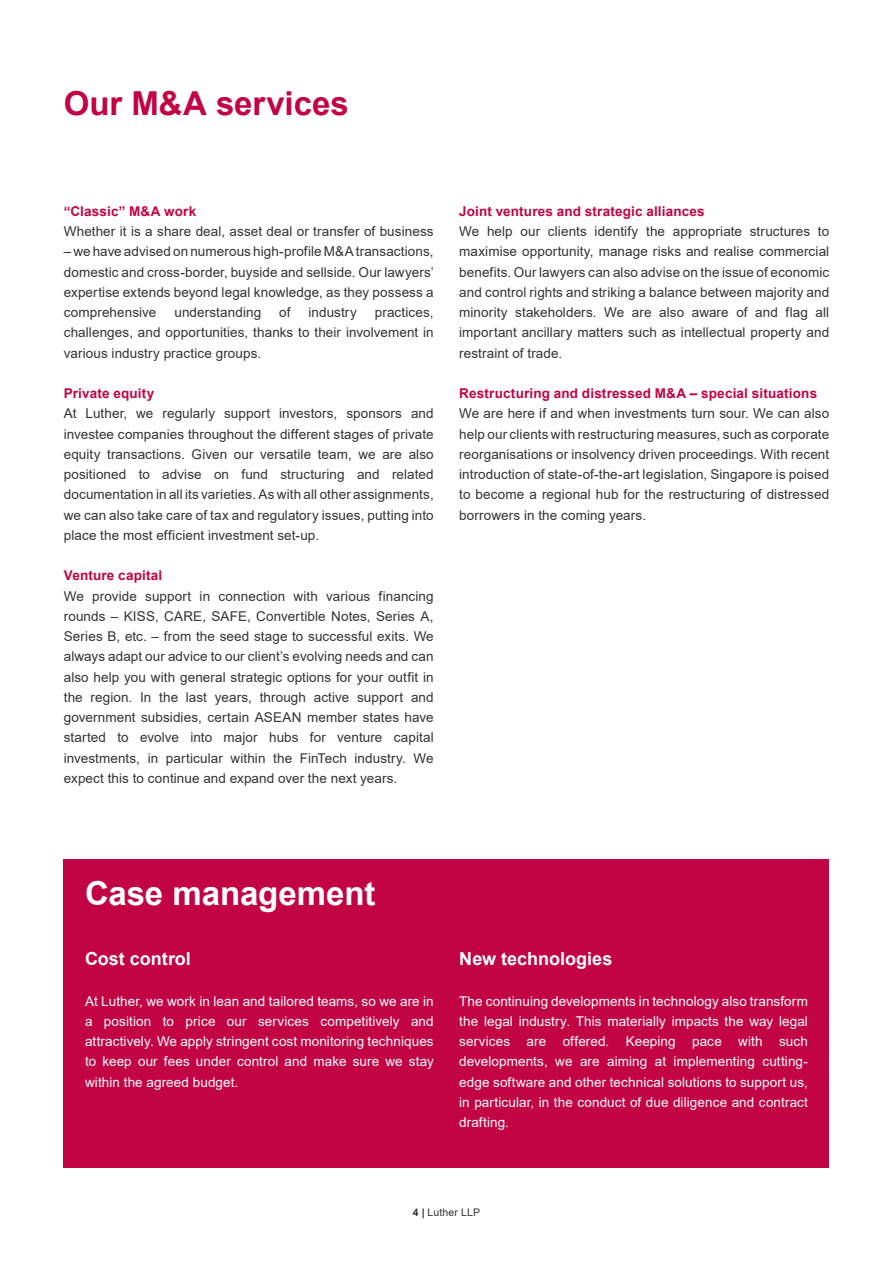
<style>
.page{position:relative;width:893px;height:1263px;background:#fff}
.page>*{position:absolute;margin:0;border:0;box-sizing:border-box;transform-origin:0 0}
.t1{font:700 33px "Arial";color:#c20344}
.t2{font:700 33px "Arial";letter-spacing:-.005em;color:#fff}
.t3{font:700 18px "Arial";color:#fff}
.t4{font:13.5px/20.2px "Arial";letter-spacing:.005em;color:#333332;text-align:justify}
.t5{font:13.5px/20.2px "Arial";letter-spacing:.005em;color:#fff;text-align:justify}
.t6{font:700 13.5px "Arial";letter-spacing:.015em;color:#c20344}
.t7{font:10.5px "Arial";letter-spacing:.015em;color:#333332}
.s1{font-weight:700}
</style>
<div class="page">
<div style="left:64px;top:859px;width:765px;height:309px;background:#c20344"></div>
<h1 class="t1" style="left:64px;top:81px;width:287px">Our M&amp;A services</h1>
<p class="t6" style="left:64px;top:202px;width:134px">“Classic” M&amp;A work</p>
<p class="t4" style="left:64px;top:221px;width:371px">Whether it is a share deal, asset deal or transfer of business</p>
<p class="t4" style="left:64px;top:241px;width:371px">– we have advised on numerous high-profile M&amp;A transactions, domestic and cross-border, buyside and sellside. Our lawyers’ expertise extends beyond legal knowledge, as they possess a comprehensive</p>
<p class="t4" style="left:174px;top:302px;width:88px">understanding</p>
<p class="t4" style="left:279px;top:302px;width:13px">of</p>
<p class="t4" style="left:308px;top:302px;width:50px">industry</p>
<p class="t4" style="left:64px;top:302px;width:371px;text-indent:311px">practices, challenges, and opportunities, thanks to their involvement in various industry practice groups.</p>
<p class="t6" style="left:64px;top:384px;width:92px">Private equity</p>
<p class="t4" style="left:64px;top:403px;width:371px">At Luther, we regularly support investors, sponsors and investee companies throughout the different stages of private equity transactions. Given our versatile team, we are also positioned to advise on fund structuring and related documentation in all its varieties. As with all other assignments, we can also take care of tax and regulatory issues, putting into place the most efficient investment set-up.</p>
<p class="t6" style="left:64px;top:566px;width:100px">Venture capital</p>
<p class="t4" style="left:64px;top:586px;width:371px">We provide support in connection with various financing rounds – KISS, CARE, SAFE, Convertible Notes, Series A, Series B, etc. – from the seed stage to successful exits. We always adapt our advice to our client’s evolving needs and can also help you with general strategic options for your outfit in the region. In the last years, through active support and government subsidies, certain ASEAN member states have started to evolve into major hubs for venture capital investments, in particular within the FinTech industry. We expect this to continue and expand over the next years.</p>
<p class="t6" style="left:459px;top:202px;width:247px">Joint ventures and strategic alliances</p>
<p class="t4" style="left:459px;top:221px;width:371px">We help our clients identify the appropriate structures to maximise opportunity, manage risks and realise commercial benefits. Our lawyers can also advise on the issue of economic and control rights and striking a balance between majority and minority stakeholders. We are also aware of and flag all important ancillary matters such as intellectual property and restraint of trade.</p>
<p class="t6" style="left:459px;top:384px;width:359px">Restructuring and distressed M&amp;A – special situations</p>
<p class="t4" style="left:459px;top:403px;width:371px">We are here if and when investments turn sour. We can also help our clients with restructuring measures, such as corporate reorganisations or insolvency driven proceedings. With recent introduction of state-of-the-art legislation, Singapore is poised to become a regional hub for the restructuring of distressed borrowers in the coming years.</p>
<h1 class="t2" style="left:85px;top:870px;width:292px">Case management</h1>
<h2 class="t3" style="left:85px;top:946px;width:107px">Cost control</h2>
<p class="t5" style="left:85px;top:991px;width:350px">At Luther, we work in lean and tailored teams, so we are in a position to price our services competitively and attractively. We apply stringent cost monitoring techniques to keep our fees under control and make sure we stay within the agreed budget.</p>
<h2 class="t3" style="left:459px;top:946px;width:155px">New technologies</h2>
<p class="t5" style="left:459px;top:991px;width:350px">The continuing developments in technology also transform the legal industry. This materially impacts the way legal services are offered. Keeping pace with such developments, we are aiming at implementing cutting&shy;edge software and other technical solutions to support us, in particular, in the conduct of due diligence and contract drafting.</p>
<p class="t7" style="left:413px;top:1205px;width:69px"><span class="s1">4 |</span> Luther LLP</p>
</div>
